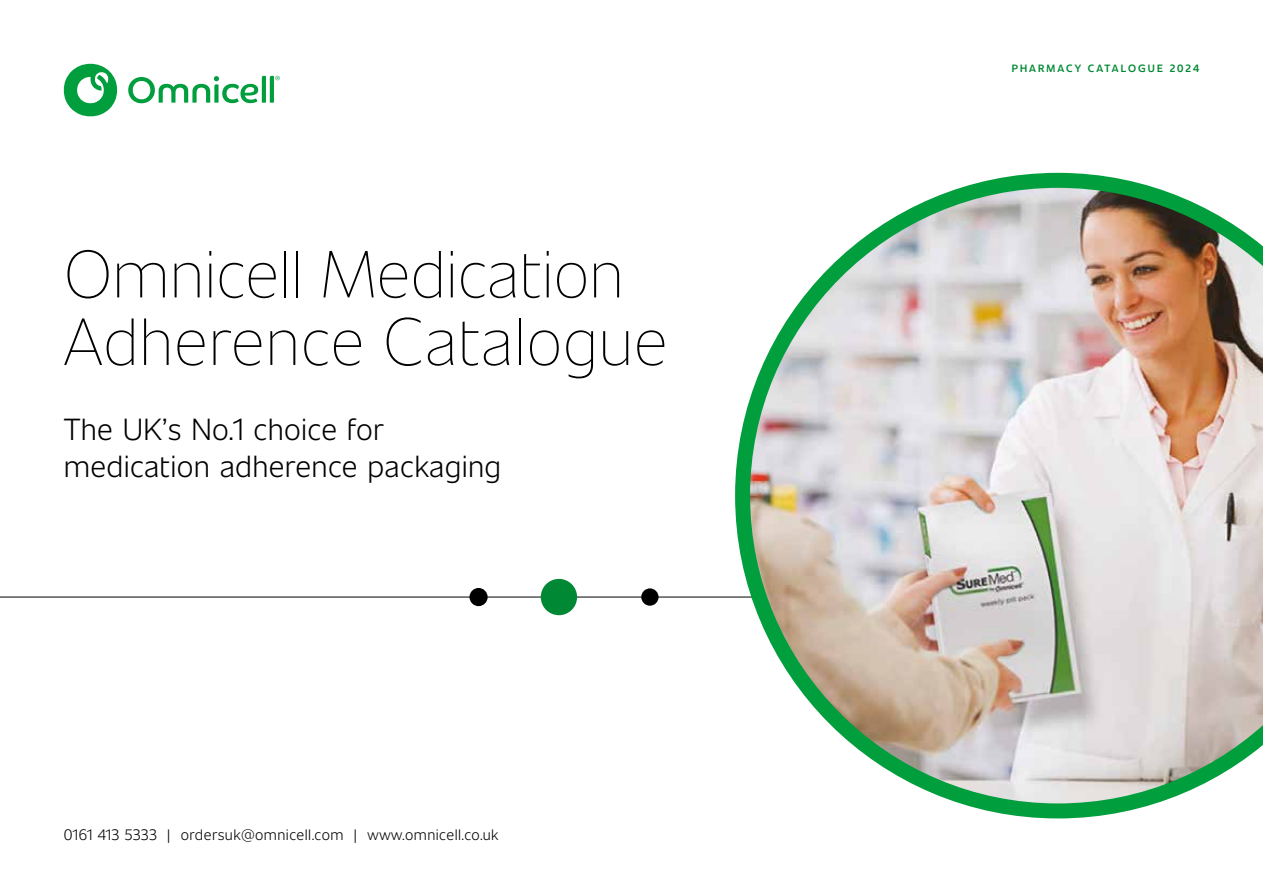
<style>
.page{position:relative;width:1263px;height:893px;background:#fff}
.page>*{position:absolute;margin:0;border:0;box-sizing:border-box;transform-origin:0 0}
.t1{font:200 66px/67.5px "Unitext";color:#000}
.t2{font:300 30.3px/36.3px "Unitext";letter-spacing:.01em;color:#000}
.t3{font:300 15px "Unitext";letter-spacing:.03em;color:#000}
.t4{font:600 10.5px "Unitext";letter-spacing:.2em;color:#008834}
</style>
<div class="page">
<svg style="left:63px;top:64px;width:55px;height:53px"></svg>
<svg style="left:128px;top:76px;width:152px;height:27px"></svg>
<hr style="left:0;top:597px;width:1263px;height:1px;background:#000">
<div style="left:641px;top:588px;width:17px;height:18px;background:#000;border-radius:50%"></div>
<div style="left:541px;top:579px;width:36px;height:36px;background:#008834;border-radius:50%"></div>
<img style="left:735px;top:173px;width:528px;height:645px">
<div style="left:469px;top:588px;width:19px;height:18px;background:#000;border-radius:50%"></div>
<h1 class="t1" style="left:64px;top:236px;width:605px">Omnicell Medication<br>Adherence Catalogue</h1>
<h2 class="t2" style="left:64px;top:409px;width:439px">The UK’s No.1 choice for medication adherence packaging</h2>
<p class="t3" style="left:64px;top:824px;width:436px">0161 413 5333 | ordersuk@omnicell.com | www.omnicell.co.uk</p>
<p class="t4" style="left:990px;top:60px;width:71px">PHARMACY</p>
<p class="t4" style="left:1075px;top:60px;width:126px">ATALOGUE 2024/ 5</p>
<p class="t4" style="left:1012px;top:60px;width:189px">PHARMACY CATALOGUE 2024</p>
</div>
